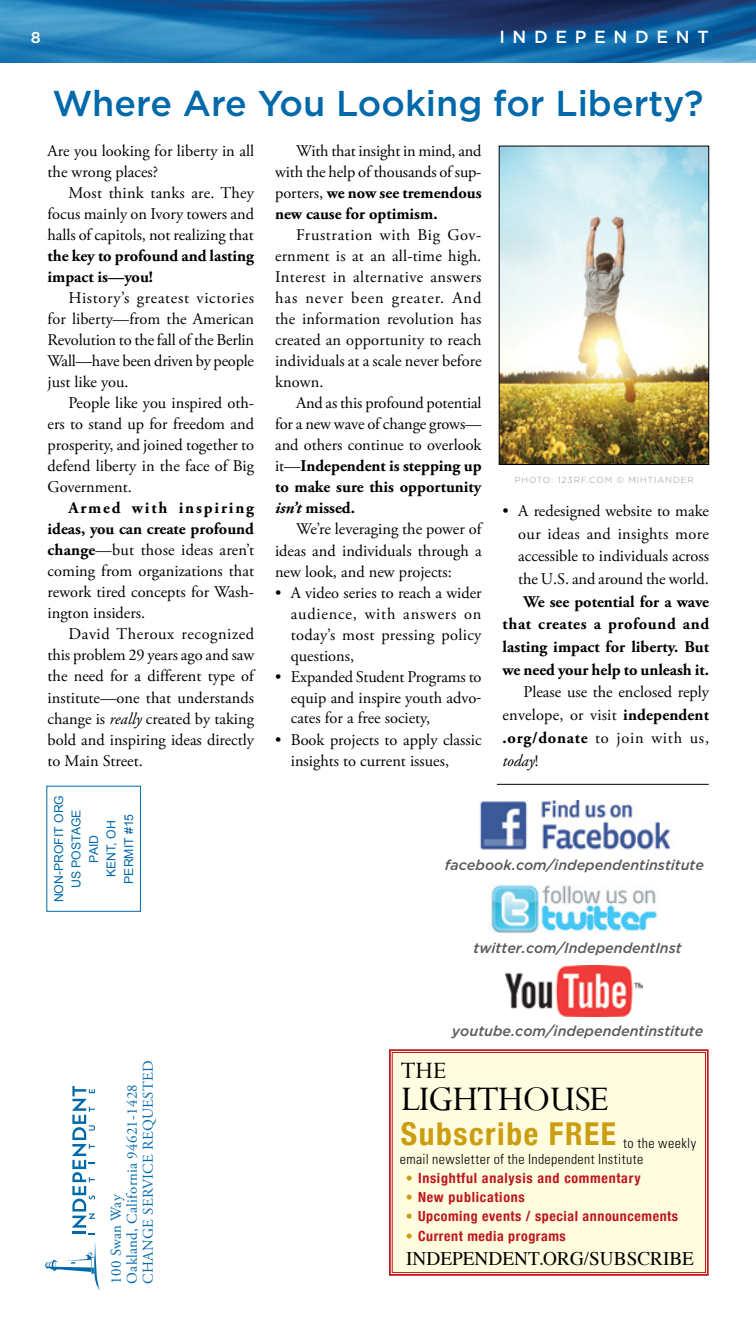
<style>
.page{position:relative;width:756px;height:1323px;background:#fff}
.page>*{position:absolute;margin:0;border:0;box-sizing:border-box;transform-origin:0 0}
.t1{font:38.5px "Perpetua";letter-spacing:-.025em;color:#000}
.t2{font:500 35.88px "Gotham";color:#0069aa}
.t3{font:700 condensed 31.5px "Helvetica Neue";letter-spacing:.05em;color:#cb9d11}
.t4{font:26.25px "Perpetua";color:#000}
.t5{font:19.25px "Times";color:#000}
.t6{font:500 17.5px "Gotham";letter-spacing:.44em;color:#fff}
.t7{font:16.45px/21px "Adobe Garamond Pro";color:#000;text-align:justify}
.t8{font:700 16.45px/22.8px "Adobe Garamond Pro";color:#000}
.t9{font:500 15.75px "Gotham";color:#fff}
.t10{font:14.88px/16.1px "Adobe Garamond Pro";letter-spacing:.02em;color:#0069aa}
.t11{font:italic 500 14.35px "Gotham";color:#58595b}
.t12{font:700 condensed 14px "Helvetica Neue";letter-spacing:.04em;color:#bd171d}
.t13{font:300 condensed 14px/15.8px "Univers";letter-spacing:.025em;color:#000}
.t14{font:12.25px/17.5px "Arial";color:#0069aa;text-align:center}
.t15{font:300 8.75px "Gotham";letter-spacing:.1em;color:#939598}
.s1{font-weight:700}
.s2{font-style:italic}
.s3{font-weight:700;font-style:italic}
.s4{color:#cb9d11}
</style>
<div class="page">
<img style="left:0;top:0;width:756px;height:63px">
<svg style="left:72px;top:1086px;width:23px;height:148px"></svg>
<svg style="left:45px;top:1241px;width:54px;height:49px"></svg>
<div style="left:47px;top:786px;width:94px;height:126px;border:1px solid #0069aa"></div>
<div style="left:389px;top:1049px;width:320px;height:227px;background:#fffcdf"></div>
<div style="left:392px;top:1052px;width:314px;height:221px;border:1px solid #bd171d"></div>
<img style="left:479px;top:801px;width:192px;height:49px">
<img style="left:491px;top:883px;width:169px;height:50px">
<img style="left:505px;top:965px;width:137px;height:52px">
<hr style="left:497px;top:784px;width:212px;height:1px;background:#000">
<img style="left:501px;top:148px;width:206px;height:315px">
<div style="left:499px;top:146px;width:210px;height:319px;border:1px solid #000"></div>
<p class="t9" style="left:31px;top:27px;width:11px">8</p>
<p class="t6" style="left:499px;top:25px;width:211px">INDEPENDENT</p>
<h2 class="t2" style="left:53px;top:80px;width:653px">Where Are You Looking for Liberty?</h2>
<p class="t7" style="left:48px;top:141px;width:208px">Are you looking for liberty in all the wrong places?</p>
<p class="t7" style="left:48px;top:183px;width:208px;text-indent:21px">Most think tanks are. They focus mainly on Ivory towers and halls of capitols, not realizing that</p>
<p class="t8" style="left:48px;top:246px;width:208px;line-height:21px">the key to profound and lasting impact is—you!</p>
<p class="t7" style="left:48px;top:288px;width:208px;text-indent:21px">History’s greatest victories for liberty—from the American Revolution to the fall of the Berlin Wall—have been driven by people just like you.</p>
<p class="t7" style="left:48px;top:393px;width:208px;text-indent:21px">People like you inspired oth&shy;ers to stand up for freedom and prosperity, and joined together to defend liberty in the face of Big Government.</p>
<p class="t7" style="left:48px;top:498px;width:208px;text-indent:21px"><span class="s1">Armed with inspiring ideas, you can create profound change</span>—but those ideas aren’t coming from organizations that rework tired concepts for Wash&shy;ington insiders.</p>
<p class="t7" style="left:48px;top:624px;width:208px;text-indent:21px">David Theroux recognized this problem 29 years ago and saw the need for a different type of institute—one that understands change is <span class="s2">really</span> created by taking bold and inspiring ideas directly to Main Street.</p>
<p class="t14" style="left:50px;top:902px;width:109px;rotate:-90deg">NON-PROFIT ORG<br>US POSTAGE<br>PAID<br>KENT, OH<br>PERMIT #15</p>
<p class="t7" style="left:275px;top:141px;width:208px;text-indent:21px">With that insight in mind, and with the help of thousands of sup&shy;porters, <span class="s1">we now see tremendous new cause for optimism.</span></p>
<p class="t7" style="left:275px;top:225px;width:208px;text-indent:21px">Frustration with Big Gov&shy;ernment is at an all-time high.<br>Interest in alternative answers has never been greater. And the information revolution has created an opportunity to reach individuals at a scale never before known.</p>
<p class="t7" style="left:275px;top:393px;width:208px;text-indent:21px">And as this profound potential for a new wave of change grows— and others continue to overlook it—<span class="s1">Independent is stepping up to make sure this opportunity </span><span class="s3">isn’t</span> <span class="s1">missed.</span></p>
<p class="t7" style="left:275px;top:519px;width:208px;text-indent:21px">We’re leveraging the power of ideas and individuals through a new look, and new projects:</p>
<p class="t7" style="left:291px;top:582px;width:192px;text-indent:-16px">• A video series to reach a wider audience, with answers on today’s most pressing policy questions,</p>
<p class="t7" style="left:291px;top:666px;width:192px;text-indent:-16px">• Expanded Student Programs to equip and inspire youth advo&shy;cates for a free society,</p>
<p class="t7" style="left:291px;top:729px;width:192px;text-indent:-16px">• Book projects to apply classic insights to current issues,</p>
<p class="t15" style="left:515px;top:474px;width:180px">PHOTO: 123RF.COM © MIHTIANDER</p>
<p class="t7" style="left:518px;top:500px;width:192px;line-height:22.8px;text-indent:-16px">• A redesigned website to make our ideas and insights more accessible to individuals across the U.S. and around the world.</p>
<p class="t8" style="left:503px;top:590px;width:208px;text-align:justify;text-indent:21px">We see potential for a wave that creates a profound and lasting impact for liberty. But we need your help to unleash it.</p>
<p class="t7" style="left:503px;top:681px;width:208px;line-height:22.8px;text-indent:21px">Please use the enclosed reply envelope, or visit <span class="s1">independent .org/donate</span> to join with us, <span class="s2">today</span>!</p>
<p class="t11" style="left:445px;top:855px;width:261px">facebook.com/independentinstitute</p>
<p class="t11" style="left:474px;top:939px;width:210px">twitter.com/IndependentInst</p>
<p class="t11" style="left:452px;top:1022px;width:253px">youtube.com/independentinstitute</p>
<p class="t10" style="left:109px;top:1284px;width:225px;rotate:-90deg">100 Swan Way<br>Oakland, California 94621-1428<br>CHANGE SERVICE REQUESTED</p>
<h3 class="t4" style="left:401px;top:1054px;width:47px">THE</h3>
<h1 class="t1" style="left:401px;top:1075px;width:210px">LIGHTHOUSE</h1>
<h3 class="t3" style="left:401px;top:1108px;width:217px">Subscribe FREE</h3>
<p class="t13" style="left:400px;top:1135px;width:298px;text-indent:223px">to the weekly email newsletter of the Independent Institute</p>
<p class="t12" style="left:406px;top:1166px;width:236px"><span class="s4">•</span> Insightful analysis and commentary</p>
<p class="t12" style="left:406px;top:1186px;width:120px"><span class="s4">•</span> New publications</p>
<p class="t12" style="left:406px;top:1205px;width:274px"><span class="s4">•</span> Upcoming events / special announcements</p>
<p class="t12" style="left:406px;top:1224px;width:161px"><span class="s4">•</span> Current media programs</p>
<p class="t5" style="left:406px;top:1241px;width:289px">INDEPENDENT.ORG/SUBSCRIBE</p>
</div>
